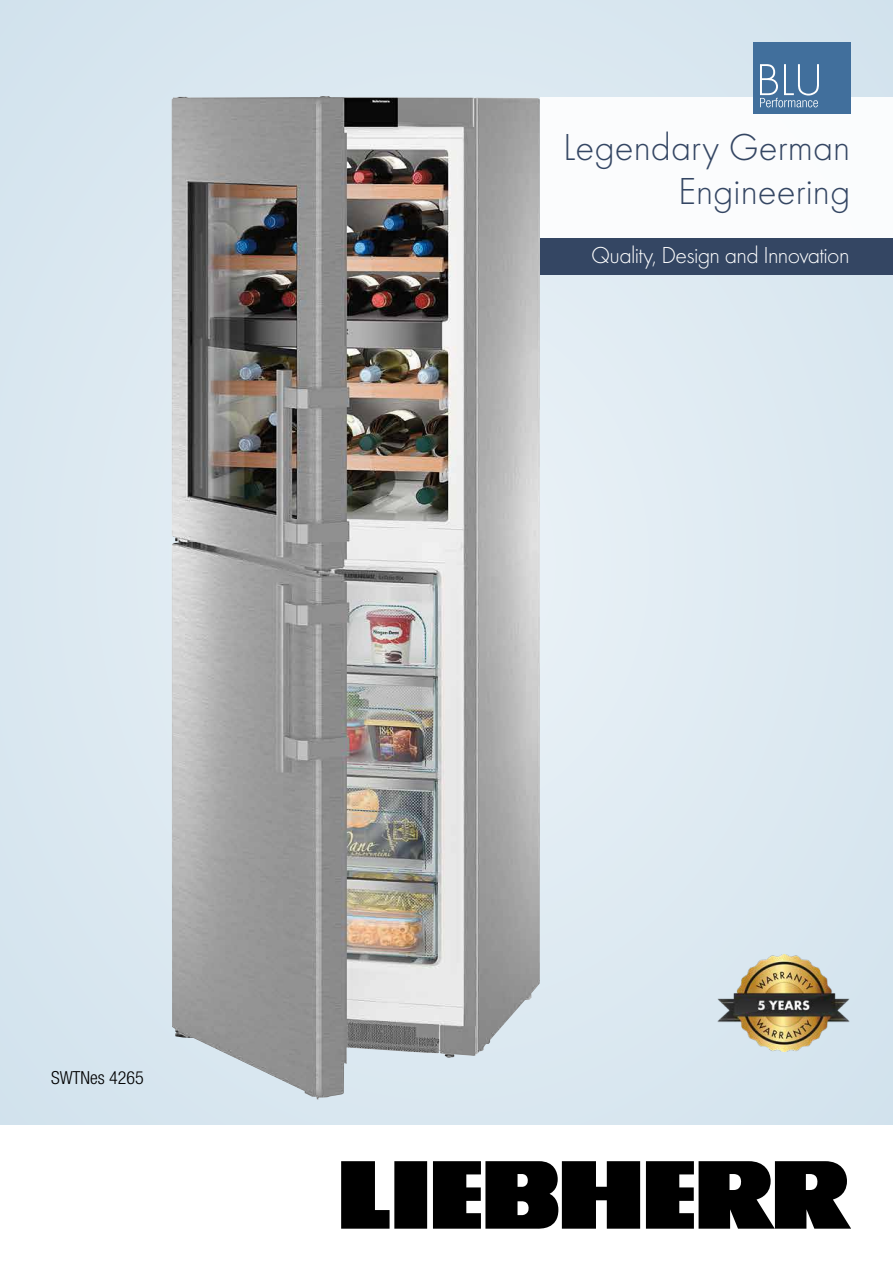
<style>
.page{position:relative;width:893px;height:1263px;background:#fff}
.page>*{position:absolute;margin:0;border:0;box-sizing:border-box;transform-origin:0 0}
.t1{font:300 39px/43.5px "Futura";color:#344663;text-align:right}
.t2{font:300 24px "Futura";letter-spacing:-.03em;color:#fff}
.t3{font:300 condensed 18px "Helvetica Neue LT Std";color:#000}
</style>
<div class="page">
<div style="left:0;top:0;width:893px;height:1125px;background:#dbe8f1"></div>
<img style="left:172px;top:96px;width:368px;height:1003px">
<svg style="left:341px;top:1161px;width:509px;height:68px"></svg>
<div style="left:540px;top:98px;width:353px;height:140px;background:#fff"></div>
<div style="left:540px;top:238px;width:353px;height:36px;background:#344663"></div>
<div style="left:753px;top:43px;width:97px;height:71px;background:#416f9c"></div>
<svg style="left:760px;top:64px;width:59px;height:43px"></svg>
<img style="left:717px;top:955px;width:133px;height:97px">
<p class="t3" style="left:51px;top:1068px;width:94px">SWTNes 4265</p>
<h1 class="t1" style="left:563px;top:126px;width:289px">Legendary German<br>Engineering</h1>
<p class="t2" style="left:591px;top:241px;width:260px">Quality, Design and Innovation</p>
</div>
